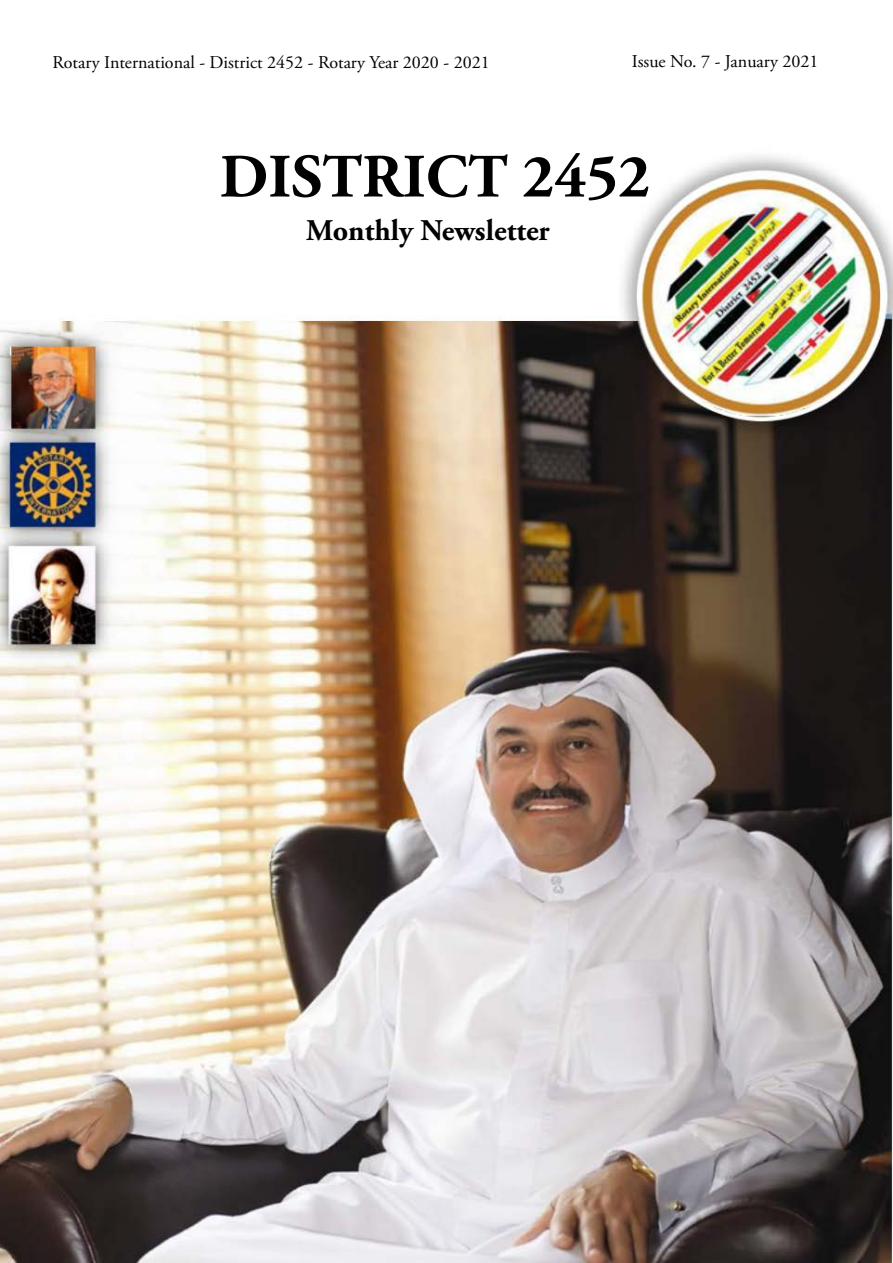
<style>
.page{position:relative;width:893px;height:1263px;background:#fff}
.page>*{position:absolute;margin:0;border:0;box-sizing:border-box;transform-origin:0 0}
.t1{font:700 61.5px "Adobe Garamond Pro";color:#000}
.t2{font:700 30px "Adobe Garamond Pro";color:#000}
.t3{font:18px "Adobe Garamond Pro";color:#000}
</style>
<div class="page">
<img style="left:0;top:155px;width:893px;height:1108px">
<p class="t3" style="left:52px;top:51px;width:439px">Rotary International - District 2452 - Rotary Year 2020 - 2021</p>
<p class="t3" style="left:632px;top:51px;width:188px">Issue No. 7 - January 2021</p>
<h1 class="t1" style="left:220px;top:141px;width:432px">DISTRICT 2452</h1>
<h2 class="t2" style="left:306px;top:213px;width:245px">Monthly Newsletter</h2>
</div>
